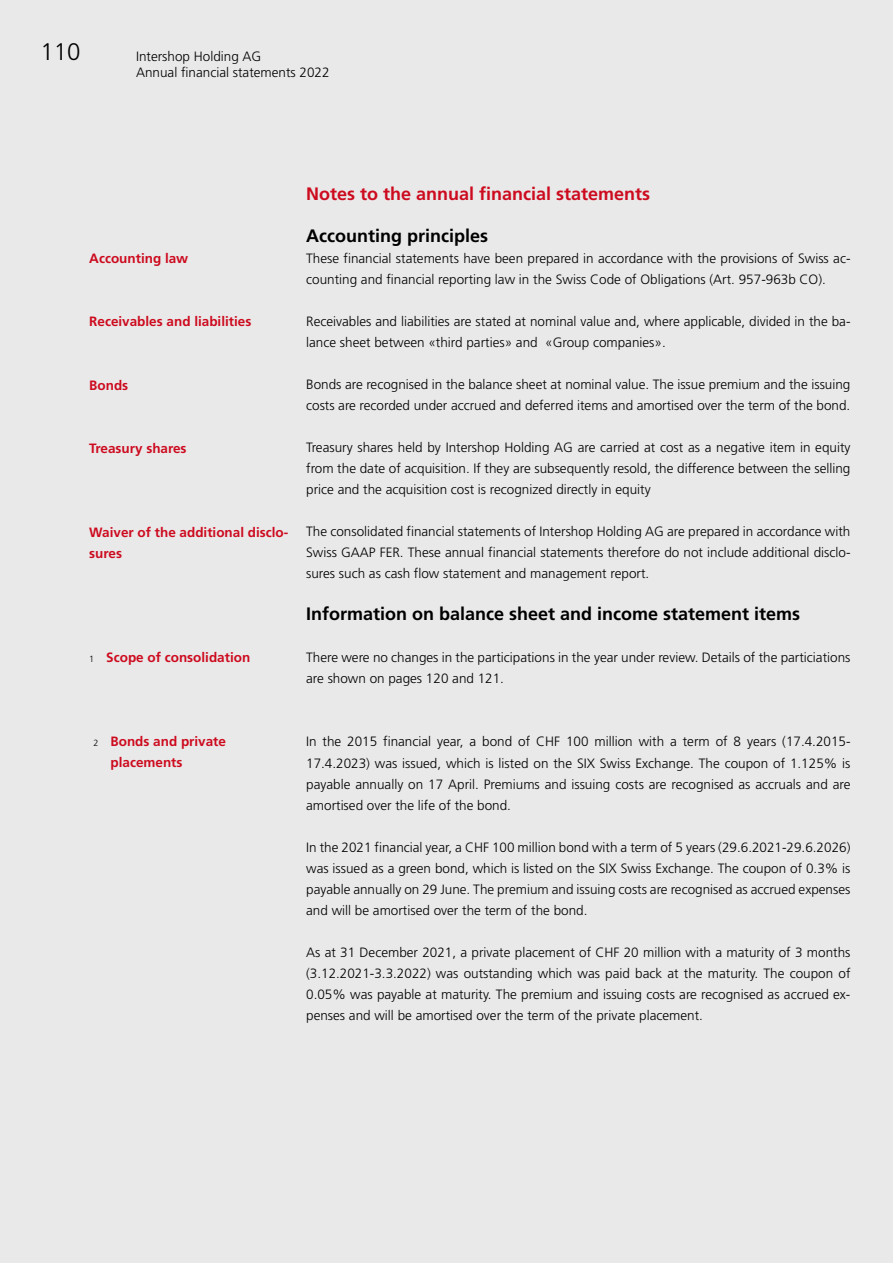
<style>
.page{position:relative;width:893px;height:1263px;background:#e9e9e9}
.page>*{position:absolute;margin:0;border:0;box-sizing:border-box;transform-origin:0 0}
.t1{font:300 24px "Frutiger LT Std";color:#000}
.t2{font:700 18px "Frutiger LT Std";color:#000}
.t3{font:700 18px "Frutiger LT Std";color:#cd0b1f}
.t4{font:300 13.5px/21px "Frutiger LT Std";color:#000}
.t5{font:700 13.5px/21px "Frutiger LT Std";color:#cd0b1f}
.s1{font-weight:300;font-size:9px;color:#000}
</style>
<div class="page">
<h1 class="t1" style="left:41px;top:38px;width:42px">110</h1>
<p class="t4" style="left:136px;top:48px;width:195px;line-height:16.5px">Intershop Holding AG<br>Annual financial statements 2022</p>
<p class="t5" style="left:89px;top:248px;width:100px">Accounting law</p>
<p class="t5" style="left:89px;top:311px;width:164px">Receivables and liabilities</p>
<p class="t5" style="left:89px;top:374px;width:40px">Bonds</p>
<p class="t5" style="left:89px;top:437px;width:99px">Treasury shares</p>
<p class="t5" style="left:89px;top:521px;width:201px">Waiver of the additional disclo&shy;sures</p>
<p class="t5" style="left:89px;top:647px;width:163px"><span class="s1">1</span> Scope of consolidation</p>
<h2 class="t3" style="left:306px;top:184px;width:346px">Notes to the annual financial statements</h2>
<h2 class="t2" style="left:306px;top:226px;width:183px">Accounting principles</h2>
<p class="t4" style="left:306px;top:248px;width:546px">These financial statements have been prepared in accordance with the provisions of Swiss ac&shy;counting and financial reporting law in the Swiss Code of Obligations (Art. 957-963b CO).</p>
<p class="t4" style="left:306px;top:311px;width:546px">Receivables and liabilities are stated at nominal value and, where applicable, divided in the ba&shy;lance sheet between «third parties» and «Group companies».</p>
<p class="t4" style="left:306px;top:374px;width:546px">Bonds are recognised in the balance sheet at nominal value. The issue premium and the issuing costs are recorded under accrued and deferred items and amortised over the term of the bond.</p>
<p class="t4" style="left:306px;top:437px;width:546px;text-align:justify">Treasury shares held by Intershop Holding AG are carried at cost as a negative item in equity from the date of acquisition. If they are subsequently resold, the difference between the selling price and the acquisition cost is recognized directly in equity</p>
<p class="t4" style="left:306px;top:521px;width:546px;text-align:justify">The consolidated financial statements of Intershop Holding AG are prepared in accordance with Swiss GAAP FER. These annual financial statements therefore do not include additional disclo&shy;sures such as cash flow statement and management report.</p>
<h2 class="t2" style="left:306px;top:604px;width:496px">Information on balance sheet and income statement items</h2>
<p class="t4" style="left:306px;top:647px;width:546px">There were no changes in the participations in the year under review. Details of the particiations are shown on pages 120 and 121.</p>
<p class="t5" style="left:111px;top:731px;width:117px;text-indent:-17px"><span class="s1">2</span> Bonds and private placements</p>
<p class="t4" style="left:306px;top:731px;width:546px;text-align:justify">In the 2015 financial year, a bond of CHF 100 million with a term of 8 years (17.4.2015- 17.4.2023) was issued, which is listed on the SIX Swiss Exchange. The coupon of 1.125% is payable annually on 17 April. Premiums and issuing costs are recognised as accruals and are amortised over the life of the bond.</p>
<p class="t4" style="left:306px;top:836px;width:546px;text-align:justify">In the 2021 financial year, a CHF 100 million bond with a term of 5 years (29.6.2021-29.6.2026) was issued as a green bond, which is listed on the SIX Swiss Exchange. The coupon of 0.3% is payable annually on 29 June. The premium and issuing costs are recognised as accrued expenses and will be amortised over the term of the bond.</p>
<p class="t4" style="left:306px;top:941px;width:546px;text-align:justify">As at 31 December 2021, a private placement of CHF 20 million with a maturity of 3 months (3.12.2021-3.3.2022) was outstanding which was paid back at the maturity. The coupon of 0.05% was payable at maturity. The premium and issuing costs are recognised as accrued ex&shy;penses and will be amortised over the term of the private placement.</p>
</div>
